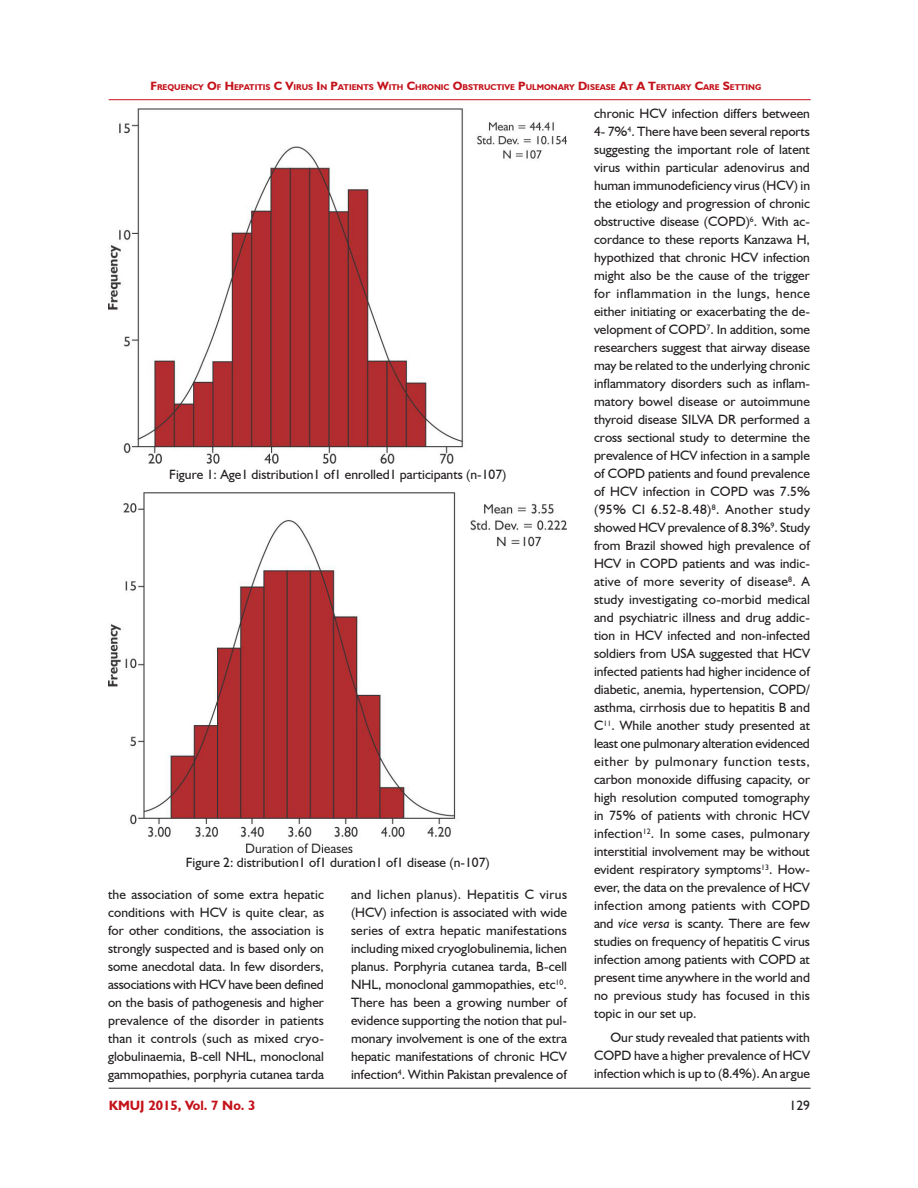
<style>
.page{position:relative;width:918px;height:1188px;background:#fff}
.page>*{position:absolute;margin:0;border:0;box-sizing:border-box;transform-origin:0 0}
.Body_text{font:13.5px/18px "Humanist 521 BT";color:#231f20;text-align:justify}
.t1{font:700 13.5px "Humanist 521 BT";color:#c4121a}
.t2{font:700 8.4px "Humanist 521 BT";color:#c4121a}
.s1{font-size:12px}
.s2{font-style:italic}
</style>
<div class="page">
<hr style="left:109px;top:99px;width:702px;height:1px;background:#c4121a">
<hr style="left:109px;top:1088px;width:702px;height:1px;background:#231f20">
<img style="left:109px;top:108px;width:458px;height:355px">
<img style="left:109px;top:492px;width:458px;height:360px">
<p class="t2" style="left:151px;top:82px;width:612px"><span class="s1">F</span>REQUENCY <span class="s1">O</span>F <span class="s1">H</span>EPATITIS <span class="s1">C V</span>IRUS <span class="s1">I</span> N <span class="s1">P</span>ATIENTS <span class="s1">W</span>ITH <span class="s1">C</span>HRONIC <span class="s1">O</span>BSTRUCTIVE <span class="s1">P</span>ULMONARY <span class="s1">D</span>ISEASE <span class="s1">A</span>T <span class="s1">A T</span>ERTIARY <span class="s1">C</span>ARE <span class="s1">S</span>ETTING</p>
<p class="Body_text" style="left:169px;top:465px;width:339px">Figure 1: Age1 distribution1 of1 enrolled1 participants (n-107)</p>
<p class="Body_text" style="left:186px;top:853px;width:306px">Figure 2: distribution1 of1 duration1 of1 disease (n-107)</p>
<p class="Body_text" style="left:108px;top:886px;width:218px">the association of some extra hepatic conditions with HCV is quite clear, as for other conditions, the association is strongly suspected and is based only on some anecdotal data. In few disorders, associations with HCV have been defined on the basis of pathogenesis and higher prevalence of the disorder in patients than it controls (such as mixed cryo&shy;globulinaemia, B-cell NHL, monoclonal gammopathies, porphyria cutanea tarda</p>
<p class="Body_text" style="left:351px;top:886px;width:218px">and lichen planus). Hepatitis C virus (HCV) infection is associated with wide series of extra hepatic manifestations including mixed cryoglobulinemia, lichen planus. Porphyria cutanea tarda, B-cell NHL, monoclonal gammopathies, etc<sup>10</sup>.<br>There has been a growing number of evidence supporting the notion that pul&shy;monary involvement is one of the extra hepatic manifestations of chronic HCV infection<sup>4</sup>. Within Pakistan prevalence of</p>
<p class="Body_text" style="left:594px;top:104px;width:218px">chronic HCV infection differs between 4- 7%<sup>4</sup>. There have been several reports suggesting the important role of latent virus within particular adenovirus and human immunodeficiency virus (HCV) in the etiology and progression of chronic obstructive disease (COPD)<sup>6</sup>. With ac&shy;cordance to these reports Kanzawa H, hypothized that chronic HCV infection might also be the cause of the trigger for inflammation in the lungs, hence either initiating or exacerbating the de&shy;velopment of COPD<sup>7</sup>. In addition, some researchers suggest that airway disease may be related to the underlying chronic inflammatory disorders such as inflam&shy;matory bowel disease or autoimmune thyroid disease SILVA DR performed a cross sectional study to determine the prevalence of HCV infection in a sample of COPD patients and found prevalence of HCV infection in COPD was 7.5% (95% CI 6.52-8.48)<sup>8</sup>. Another study showed HCV prevalence of 8.3%<sup>9</sup>. Study from Brazil showed high prevalence of HCV in COPD patients and was indic&shy;ative of more severity of disease<sup>8</sup>. A study investigating co-morbid medical and psychiatric illness and drug addic&shy;tion in HCV infected and non-infected soldiers from USA suggested that HCV infected patients had higher incidence of diabetic, anemia, hypertension, COPD/ asthma, cirrhosis due to hepatitis B and C<sup>11</sup>. While another study presented at least one pulmonary alteration evidenced either by pulmonary function tests, carbon monoxide diffusing capacity, or high resolution computed tomography in 75% of patients with chronic HCV infection<sup>12</sup>. In some cases, pulmonary interstitial involvement may be without evident respiratory symptoms<sup>13</sup>. How&shy;ever, the data on the prevalence of HCV infection among patients with COPD and <span class="s2">vice versa</span> is scanty. There are few studies on frequency of hepatitis C virus infection among patients with COPD at present time anywhere in the world and no previous study has focused in this topic in our set up.</p>
<p class="Body_text" style="left:594px;top:1028px;width:218px;text-indent:16px">Our study revealed that patients with COPD have a higher prevalence of HCV infection which is up to (8.4%). An argue</p>
<p class="t1" style="left:109px;top:1097px;width:148px">KMUJ 2015, Vol. 7 No. 3</p>
<p class="Body_text" style="left:790px;top:1096px;width:22px">129</p>
</div>
